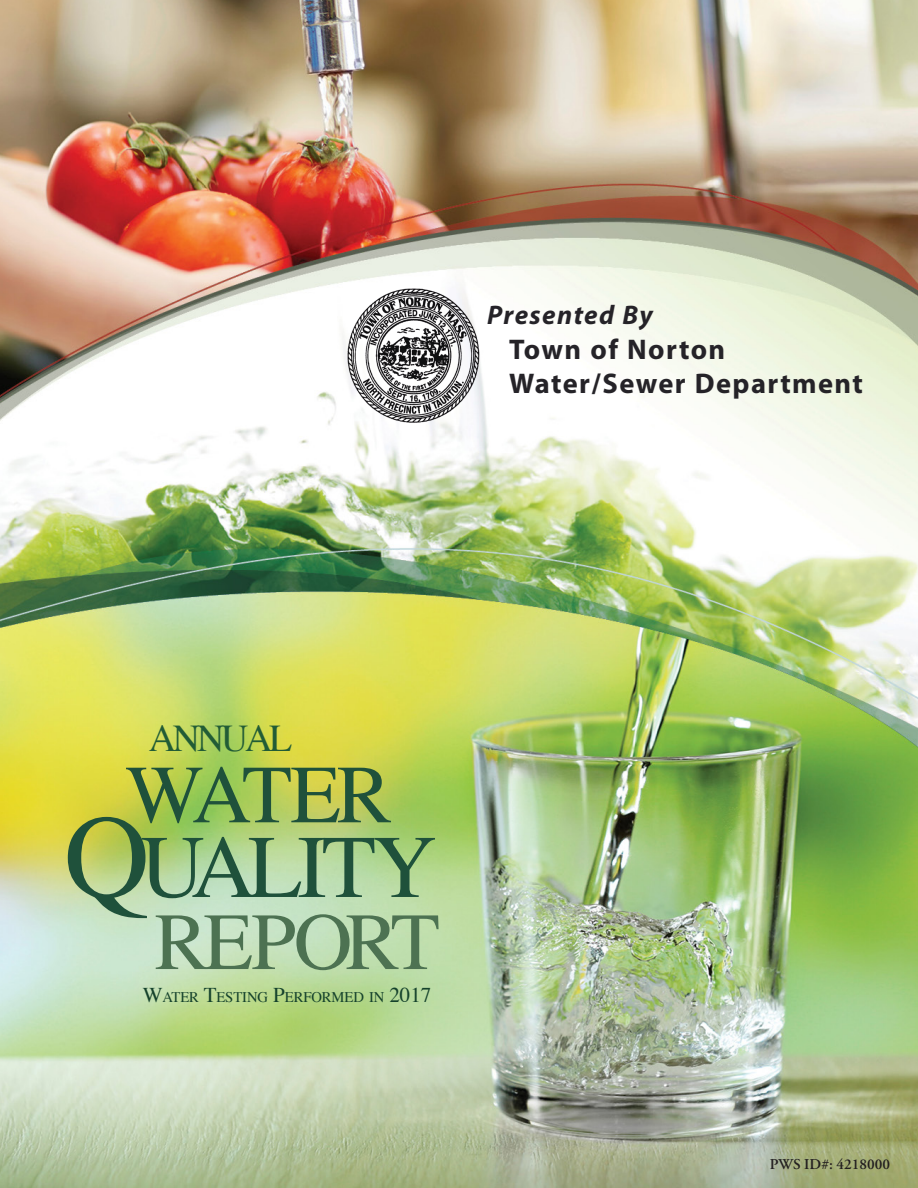
<style>
.page{position:relative;width:918px;height:1188px;background:#fff}
.page>*{position:absolute;margin:0;border:0;box-sizing:border-box;transform-origin:0 0}
.t1{font:89.25px "Times";letter-spacing:-.055em;color:#1f513b}
.t2{font:82.5px "Times";color:#1f513b}
.t3{font:81px "Times";letter-spacing:-.065em;color:#4d7252}
.t4{font:37.8px "Times";letter-spacing:-.085em;color:#225c36}
.Utility_Name{font:700 28.5px/34.2px "Myriad Pro";letter-spacing:.05em;color:#252328}
.Presented_By{font:italic 700 27px "Myriad Pro";letter-spacing:.05em;color:#252328}
.PWS_ID{font:600 15px "Adobe Garamond Pro";color:#231f20}
.t5{font:14.7px "Times";letter-spacing:-.005em;color:#15422c}
.s1{font-size:118.5px}
.s2{font-size:21px}
</style>
<div class="page">
<img style="left:0;top:0;width:918px;height:1188px">
<img style="left:347px;top:287px;width:134px;height:138px">
<p class="Presented_By" style="left:487px;top:298px;width:167px">Presented By</p>
<p class="Utility_Name" style="left:509px;top:331px;width:355px">Town of Norton<br>Water/Sewer Department</p>
<p class="t4" style="left:149px;top:703px;width:145px">ANNUAL</p>
<p class="t2" style="left:126px;top:717px;width:117px">WATER</p>
<p class="t1" style="left:64px;top:784px;width:374px"><span class="s1">Q</span>UALITY</p>
<p class="t3" style="left:155px;top:866px;width:287px">REPORT</p>
<p class="t5" style="left:143px;top:983px;width:290px"><span class="s2">W</span>ATER <span class="s2">T</span>ESTING <span class="s2">P</span>ERFORMED IN <span class="s2">2017</span></p>
<p class="PWS_ID" style="left:770px;top:1155px;width:122px">PWS ID#: 4218000</p>
</div>
